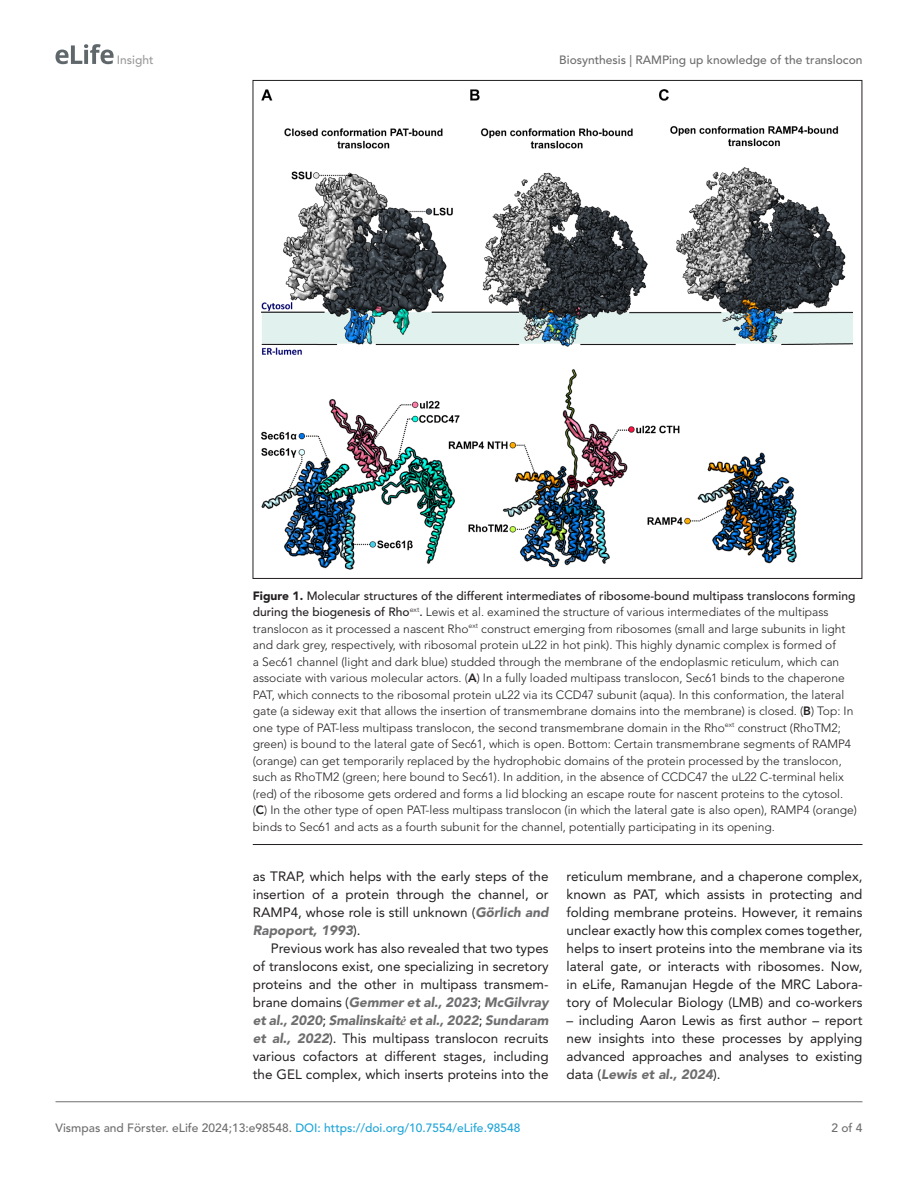
<style>
.page{position:relative;width:918px;height:1188px;background:#fff}
.page>*{position:absolute;margin:0;border:0;box-sizing:border-box;transform-origin:0 0}
.t1{font:13.5px/18px "Avenir LT Std";color:#231f20;text-align:justify}
.t2{font:300 12px/16.5px "Avenir LT Std";color:#231f20}
.t3{font:500 12px "Avenir LT Std";color:#1ea4d7}
.t4{font:500 12px "Avenir LT Std";color:#6e6e70}
.t5{font:500 12px "Avenir LT Std";color:#9a9a9a}
.s1{font-weight:900}
.s2{font-weight:500}
.s3{font-weight:800}
.s4{font-weight:900;font-style:italic;color:#6e6e70}
.s5{font-family:"Times New Roman";font-weight:700;font-style:italic;color:#6e6e70}
.s6{color:#6e6e70}
</style>
<div class="page">
<svg style="left:56px;top:44px;width:58px;height:20px"></svg>
<hr style="left:56px;top:1101px;width:806px;height:1px;background:#6e6e70">
<hr style="left:253px;top:844px;width:609px;height:1px;background:#231f20">
<img style="left:262px;top:89px;width:591px;height:480px">
<p class="t5" style="left:117px;top:53px;width:38px">Insight</p>
<p class="t4" style="left:559px;top:53px;width:305px">Biosynthesis | RAMPing up knowledge of the translocon</p>
<p class="t2" style="left:253px;top:587px;width:606px"><span class="s1">Figure 1.</span> <span class="s2">Molecular structures of the different intermediates of ribosome-bound multipass translocons forming during the biogenesis of Rho</span><sup>ext</sup><span class="s2">.</span> Lewis et al. examined the structure of various intermediates of the multipass translocon as it processed a nascent Rho<sup>ext</sup> construct emerging from ribosomes (small and large subunits in light and dark grey, respectively, with ribosomal protein uL22 in hot pink). This highly dynamic complex is formed of<br>a Sec61 channel (light and dark blue) studded through the membrane of the endoplasmic reticulum, which can associate with various molecular actors. (<span class="s3">A</span>) In a fully loaded multipass translocon, Sec61 binds to the chaperone PAT, which connects to the ribosomal protein uL22 via its CCD47 subunit (aqua). In this conformation, the lateral gate (a sideway exit that allows the insertion of transmembrane domains into the membrane) is closed. (<span class="s3">B</span>) Top: In one type of PAT-less multipass translocon, the second transmembrane domain in the Rho<sup>ext</sup> construct (RhoTM2; green) is bound to the lateral gate of Sec61, which is open. Bottom: Certain transmembrane segments of RAMP4 (orange) can get temporarily replaced by the hydrophobic domains of the protein processed by the translocon, such as RhoTM2 (green; here bound to Sec61). In addition, in the absence of CCDC47 the uL22 C-terminal helix (red) of the ribosome gets ordered and forms a lid blocking an escape route for nascent proteins to the cytosol. (<span class="s3">C</span>) In the other type of open PAT-less multipass translocon (in which the lateral gate is also open), RAMP4 (orange) binds to Sec61 and acts as a fourth subunit for the channel, potentially participating in its opening.</p>
<p class="t1" style="left:253px;top:868px;width:297px">as TRAP, which helps with the early steps of the insertion of a protein through the channel, or RAMP4, whose role is still unknown (<span class="s4">Görlich and Rapoport, 1993</span>).</p>
<p class="t1" style="left:253px;top:940px;width:297px;text-indent:18px">Previous work has also revealed that two types of translocons exist, one specializing in secretory proteins and the other in multipass transmem&shy;brane domains (<span class="s4">Gemmer et al., 2023</span>; <span class="s4">McGilvray et al., 2020</span>; <span class="s4">Smalinskait</span><span class="s5">ė</span> <span class="s4">et al., 2022</span>; <span class="s4">Sundaram et al., 2022</span>). This multipass translocon recruits various cofactors at different stages, including the GEL complex, which inserts proteins into the</p>
<p class="t1" style="left:567px;top:868px;width:297px">reticulum membrane, and a chaperone complex, known as PAT, which assists in protecting and folding membrane proteins. However, it remains unclear exactly how this complex comes together, helps to insert proteins into the membrane via its lateral gate, or interacts with ribosomes. Now, in eLife, Ramanujan Hegde of the MRC Labora&shy;tory of Molecular Biology (LMB) and co-workers</p>
<p class="t1" style="left:567px;top:1012px;width:297px">– including Aaron Lewis as first author – report new insights into these processes by applying advanced approaches and analyses to existing data (<span class="s4">Lewis et al., 2024</span>).</p>
<p class="t3" style="left:56px;top:1121px;width:466px"><span class="s6">Vismpas and Förster. eLife 2024;13:e98548.</span> DOI: https://doi.org/10.7554/eLife.98548</p>
<p class="t4" style="left:831px;top:1121px;width:33px">2 of 4</p>
</div>
